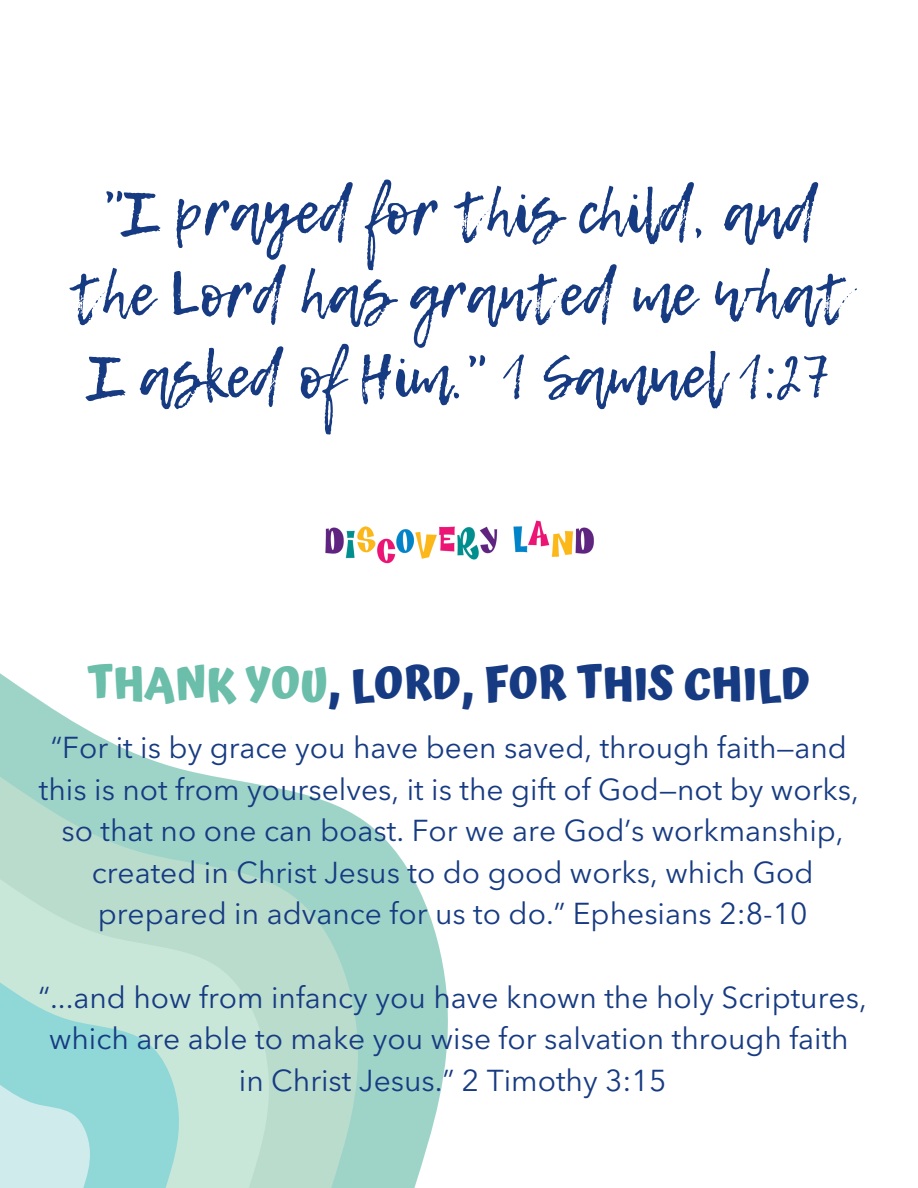
<style>
.page{position:relative;width:918px;height:1188px;background:#fff}
.page>*{position:absolute;margin:0;border:0;box-sizing:border-box;transform-origin:0 0}
.t1{font:60px/82.2px "Lemon Tuesday";color:#173b82;text-align:center}
.t2{font:700 45px "Atma";color:#173b82}
.t3{font:30px/41.7px "Avenir Next LT Pro";color:#173b82;text-align:center}
.s1{color:#6abeaa}
</style>
<div class="page">
<svg style="left:0;top:673px;width:448px;height:515px"></svg>
<svg style="left:0;top:777px;width:361px;height:411px;background:#aed9cc"></svg>
<svg style="left:0;top:879px;width:271px;height:309px;background:#c2e2d3"></svg>
<svg style="left:0;top:982px;width:180px;height:206px;background:#a8dedb"></svg>
<img style="left:325px;top:520px;width:269px;height:44px">
<h1 class="t1" style="left:70px;top:171px;width:780px">"I prayed for this child, and the Lord has granted me what<br>I asked of Him." 1 Samuel 1:27</h1>
<h2 class="t2" style="left:87px;top:657px;width:724px"><span class="s1">THANK YOU</span>, LORD, FOR THIS CHILD</h2>
<p class="t3" style="left:39px;top:729px;width:821px">“For it is by grace you have been saved, through faith—and this is not from yourselves, it is the gift of God—not by works, so that no one can boast. For we are God’s workmanship, created in Christ Jesus to do good works, which God prepared in advance for us to do.” Ephesians 2:8-10</p>
<p class="t3" style="left:38px;top:979px;width:830px">“...and how from infancy you have known the holy Scriptures, which are able to make you wise for salvation through faith in Christ Jesus.” 2 Timothy 3:15</p>
</div>
